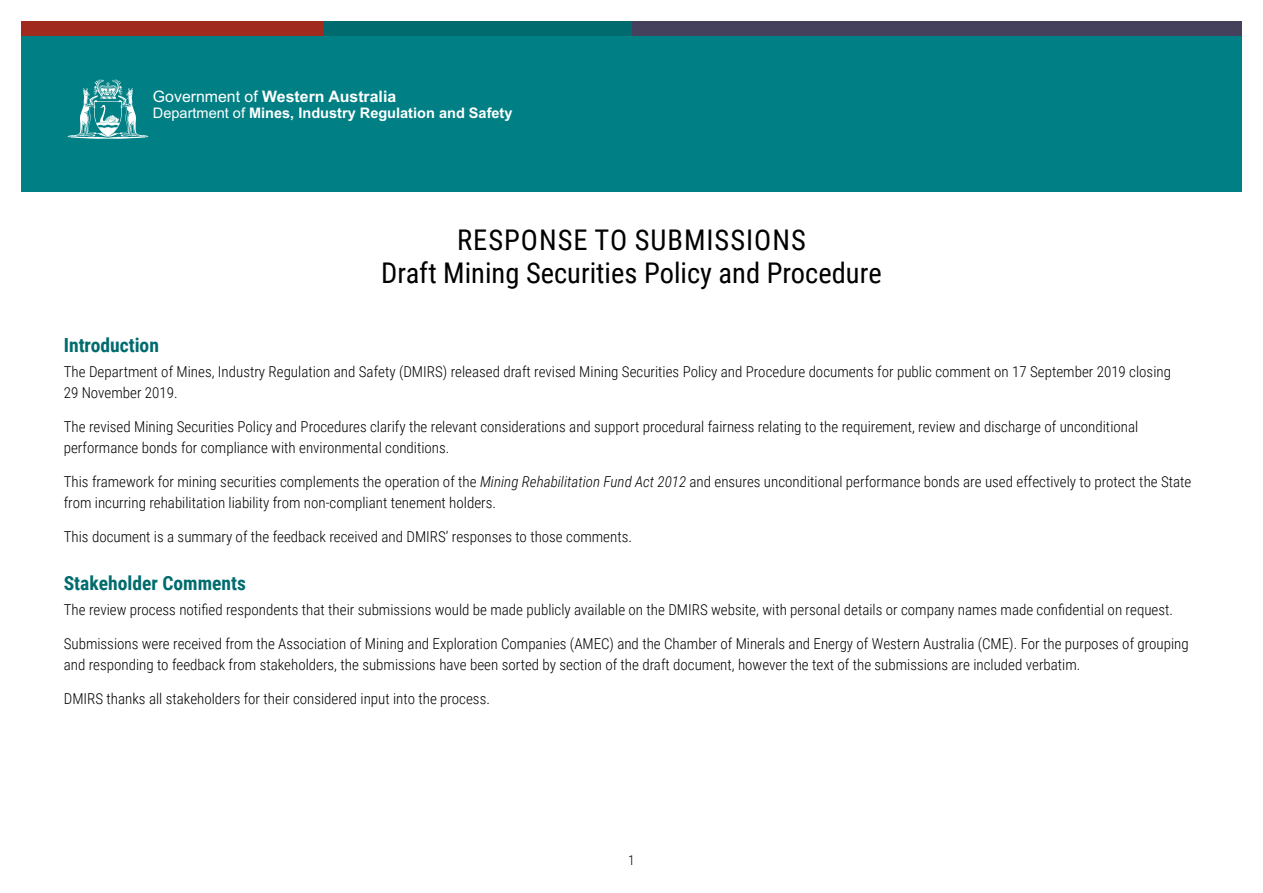
<style>
.page{position:relative;width:1263px;height:893px;background:#fff}
.page>*{position:absolute;margin:0;border:0;box-sizing:border-box;transform-origin:0 0}
.Heading{font:28.5px/33px "Roboto Condensed";color:#000;text-align:center}
.t1{font:700 19.5px "Roboto Condensed";color:#006b6e}
.t2{font:700 15.9px "Arial";color:#fff}
.Body_text{font:300 15px/21px "Roboto Condensed";color:#000}
.t3{font:700 14.55px "Arial";color:#fff}
.t4{font:300 13.5px "Roboto Condensed";color:#000}
.s1{font-weight:400}
.s2{font-style:italic}
</style>
<div class="page">
<div style="left:21px;top:21px;width:1221px;height:170px;background:#008084"></div>
<div style="left:21px;top:21px;width:303px;height:14px;background:#a02a1d"></div>
<div style="left:631px;top:21px;width:611px;height:14px;background:#45415d"></div>
<div style="left:323px;top:21px;width:308px;height:14px;background:#006b6e"></div>
<svg style="left:68px;top:79px;width:80px;height:60px"></svg>
<p class="t2" style="left:153px;top:86px;width:245px"><span class="s1">Government of</span> Western Australia</p>
<p class="t3" style="left:153px;top:103px;width:361px"><span class="s1">Department of</span> Mines, Industry Regulation and Safety</p>
<h1 class="Heading" style="left:381px;top:222px;width:502px">RESPONSE TO SUBMISSIONS<br>Draft Mining Securities Policy and Procedure</h1>
<h1 class="t1" style="left:64px;top:332px;width:97px">Introduction</h1>
<p class="Body_text" style="left:64px;top:361px;width:1109px">The Department of Mines, Industry Regulation and Safety (DMIRS) released draft revised Mining Securities Policy and Procedure documents for public comment on 17 September 2019 closing<br>29 November 2019.</p>
<p class="Body_text" style="left:64px;top:416px;width:1076px">The revised Mining Securities Policy and Procedures clarify the relevant considerations and support procedural fairness relating to the requirement, review and discharge of unconditional performance bonds for compliance with environmental conditions.</p>
<p class="Body_text" style="left:64px;top:471px;width:1129px">This framework for mining securities complements the operation of the <span class="s2">Mining Rehabilitation Fund Act 2012</span> and ensures unconditional performance bonds are used effectively to protect the State from incurring rehabilitation liability from non-compliant tenement holders.</p>
<p class="Body_text" style="left:64px;top:525px;width:570px">This document is a summary of the feedback received and DMIRS’ responses to those comments.</p>
<h1 class="t1" style="left:64px;top:569px;width:184px">Stakeholder Comments</h1>
<p class="Body_text" style="left:64px;top:599px;width:1111px">The review process notified respondents that their submissions would be made publicly available on the DMIRS website, with personal details or company names made confidential on request.</p>
<p class="Body_text" style="left:64px;top:632px;width:1126px">Submissions were received from the Association of Mining and Exploration Companies (AMEC) and the Chamber of Minerals and Energy of Western Australia (CME). For the purposes of grouping and responding to feedback from stakeholders, the submissions have been sorted by section of the draft document, however the text of the submissions are included verbatim.</p>
<p class="Body_text" style="left:64px;top:687px;width:428px">DMIRS thanks all stakeholders for their considered input into the process.</p>
<p class="t4" style="left:628px;top:850px;width:8px">1</p>
</div>
